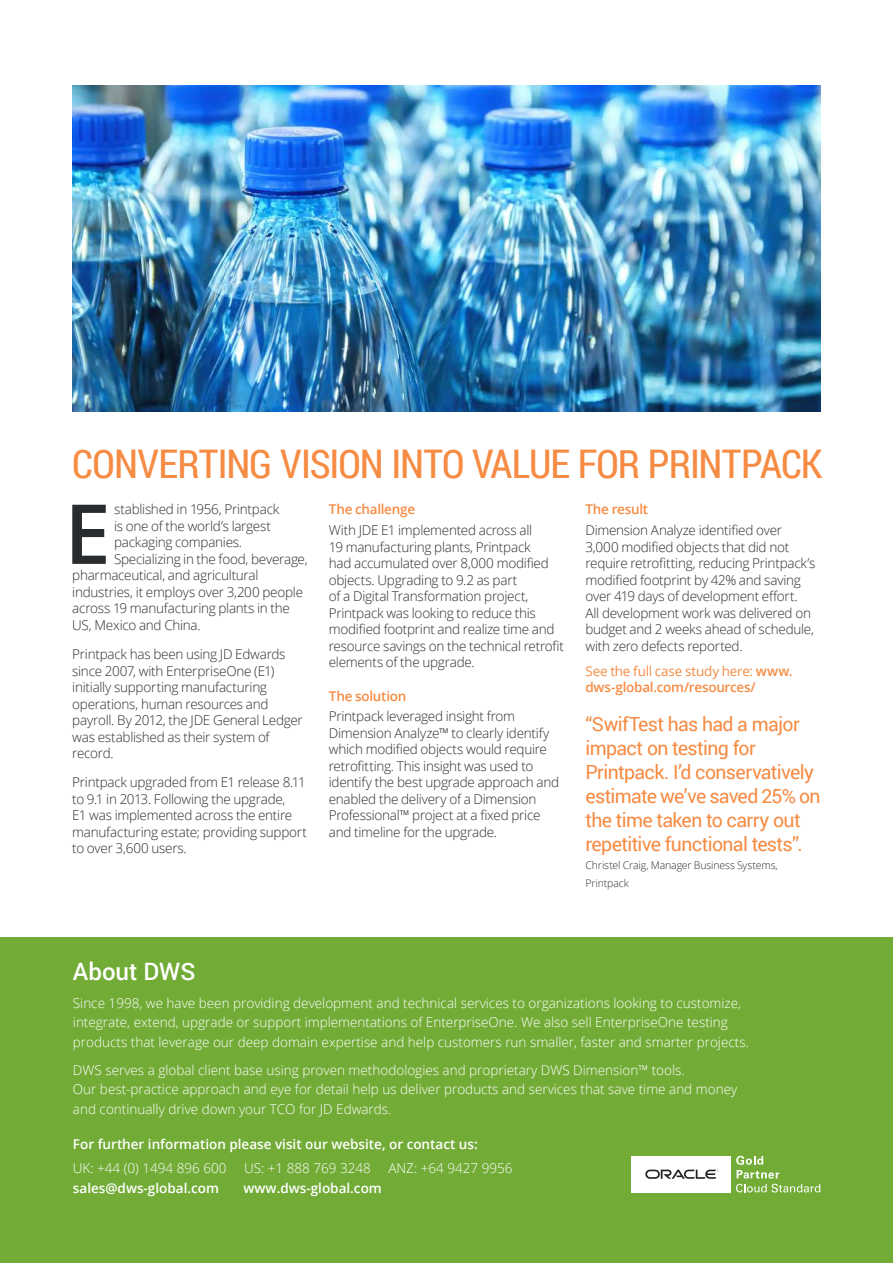
<style>
.page{position:relative;width:893px;height:1263px;background:#fff}
.page>*{position:absolute;margin:0;border:0;box-sizing:border-box;transform-origin:0 0}
.t1{font:600 82.8px "Open Sans";color:#292c2f}
.t2{font:39.45px "Roboto Condensed";letter-spacing:-.025em;color:#f68b43}
.t3{font:500 24px "Roboto";color:#fff}
.t4{font:19.5px/24px "Roboto";letter-spacing:-.035em;color:#f68b43}
.t5{font:300 13.5px/16.5px "Open Sans";letter-spacing:-.02em;color:#292c2f}
.t6{font:300 13.5px/19.5px "Open Sans";color:#fff}
.t7{font:600 13.5px "Open Sans";color:#fff}
.t8{font:600 13.5px/16.5px "Open Sans";letter-spacing:-.02em;color:#f68b43}
.t9{font:300 10.5px/18px "Open Sans";letter-spacing:-.01em;color:#292c2f}
.s1{font-weight:400}
</style>
<div class="page">
<div style="left:0;top:937px;width:893px;height:326px;background:#72ac37"></div>
<svg style="left:736px;top:1156px;width:43px;height:22px"></svg>
<svg style="left:736px;top:1184px;width:84px;height:8px"></svg>
<div style="left:631px;top:1156px;width:100px;height:36px;background:#fff"></div>
<svg style="left:645px;top:1169px;width:74px;height:10px"></svg>
<img style="left:72px;top:85px;width:749px;height:327px">
<h2 class="t2" style="left:72px;top:437px;width:752px">CONVERTING VISION INTO VALUE FOR PRINTPACK</h2>
<h1 class="t1" style="left:64px;top:477px;width:48px">E</h1>
<p class="t5" style="left:114px;top:501px;width:167px">stablished in 1956, Printpack</p>
<p class="t8" style="left:329px;top:501px;width:88px">The challenge</p>
<p class="t5" style="left:329px;top:522px;width:237px">With JDE E1 implemented across all<br>19 manufacturing plants, Printpack<br>had accumulated over 8,000 modified objects. Upgrading to 9.2 as part<br>of a Digital Transformation project, Printpack was looking to reduce this modified footprint and realize time and resource savings on the technical retrofit elements of the upgrade.</p>
<p class="t8" style="left:329px;top:687px;width:79px">The solution</p>
<p class="t5" style="left:329px;top:708px;width:232px">Printpack leveraged insight from Dimension Analyze™ to clearly identify which modified objects would require retrofitting. This insight was used to identify the best upgrade approach and enabled the delivery of a Dimension Professional™ project at a fixed price and timeline for the upgrade.</p>
<p class="t8" style="left:585px;top:501px;width:64px">The result</p>
<p class="t5" style="left:585px;top:522px;width:232px">Dimension Analyze identified over 3,000 modified objects that did not require retrofitting, reducing Printpack’s modified footprint by 42% and saving over 419 days of development effort.<br>All development work was delivered on budget and 2 weeks ahead of schedule, with zero defects reported.</p>
<p class="t8" style="left:585px;top:662px;width:209px"><span class="s1">See the full case study here:</span> www. dws-global.com/resources/</p>
<p class="t5" style="left:114px;top:517px;width:158px">is one of the world’s largest</p>
<p class="t5" style="left:114px;top:534px;width:130px">packaging companies.</p>
<p class="t5" style="left:114px;top:550px;width:195px">Specializing in the food, beverage,</p>
<p class="t5" style="left:72px;top:567px;width:188px">pharmaceutical, and agricultural</p>
<p class="t5" style="left:72px;top:583px;width:232px">industries, it employs over 3,200 people</p>
<p class="t5" style="left:72px;top:600px;width:219px">across 19 manufacturing plants in the</p>
<p class="t5" style="left:72px;top:616px;width:130px">US, Mexico and China.</p>
<p class="t5" style="left:72px;top:646px;width:232px">Printpack has been using JD Edwards since 2007, with EnterpriseOne (E1) initially supporting manufacturing operations, human resources and payroll. By 2012, the JDE General Ledger was established as their system of record.</p>
<p class="t5" style="left:72px;top:774px;width:236px">Printpack upgraded from E1 release 8.11 to 9.1 in 2013. Following the upgrade,<br>E1 was implemented across the entire manufacturing estate; providing support to over 3,600 users.</p>
<h3 class="t4" style="left:585px;top:711px;width:237px">“SwifTest has had a major impact on testing for<br>Printpack. I’d conservatively estimate we’ve saved 25% on the time taken to carry out repetitive functional tests”.</h3>
<p class="t9" style="left:585px;top:856px;width:194px">Christel Craig, Manager Business Systems,<br>Printpack</p>
<h3 class="t3" style="left:73px;top:954px;width:124px">About DWS</h3>
<p class="t6" style="left:73px;top:992px;width:677px">Since 1998, we have been providing development and technical services to organizations looking to customize, integrate, extend, upgrade or support implementations of EnterpriseOne. We also sell EnterpriseOne testing products that leverage our deep domain expertise and help customers run smaller, faster and smarter projects.</p>
<p class="t6" style="left:73px;top:1059px;width:666px">DWS serves a global client base using proven methodologies and proprietary DWS Dimension™ tools.<br>Our best-practice approach and eye for detail help us deliver products and services that save time and money and continually drive down your TCO for JD Edwards.</p>
<p class="t7" style="left:73px;top:1135px;width:406px">For further information please visit our website, or contact us:</p>
<p class="t6" style="left:73px;top:1158px;width:155px">UK: +44 (0) 1494 896 600</p>
<p class="t6" style="left:244px;top:1158px;width:128px">US: +1 888 769 3248</p>
<p class="t6" style="left:388px;top:1158px;width:126px">ANZ: +64 9427 9956</p>
<p class="t7" style="left:73px;top:1178px;width:148px">sales@dws-global.com</p>
<p class="t7" style="left:244px;top:1178px;width:140px">www.dws-global.com</p>
</div>
